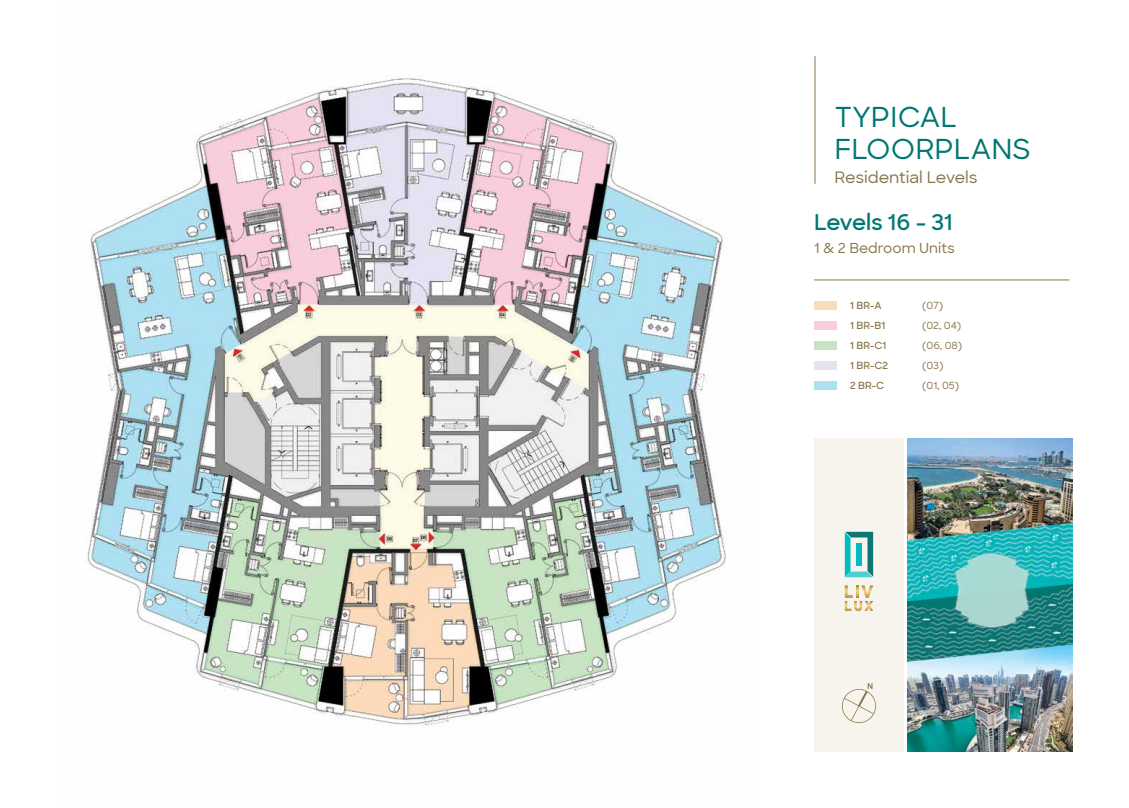
<style>
.page{position:relative;width:1129px;height:808px;background:#fff}
.page>*{position:absolute;margin:0;border:0;box-sizing:border-box;transform-origin:0 0}
.t1{font:500 28px/31.7px "Sharp Sans";color:#007772}
.t2{font:600 22px "Sharp Sans";color:#007772}
.t3{font:500 16px "Sharp Sans";color:#85754e}
.t4{font:500 14px "Sharp Sans";color:#89764b}
.t5{font:500 10px "Sharp Sans";letter-spacing:-.01em;color:#89764b}
.t6{font:600 10px "Sharp Sans";color:#89764b}
</style>
<div class="page">
<hr style="left:814px;top:280px;width:255px;height:1px;background:#89764b">
<div style="left:814px;top:361px;width:22px;height:9px;background:#e6e2f1"></div>
<div style="left:814px;top:381px;width:22px;height:9px;background:#afe1f2"></div>
<div style="left:814px;top:341px;width:22px;height:9px;background:#c6e3c3"></div>
<div style="left:814px;top:301px;width:22px;height:9px;background:#fadcba"></div>
<div style="left:814px;top:321px;width:22px;height:9px;background:#facdd9"></div>
<hr style="left:814px;top:56px;width:1px;height:128px;background:#89764b">
<img style="left:907px;top:438px;width:164px;height:313px">
<img style="left:86px;top:78px;width:640px;height:648px">
<div style="left:814px;top:438px;width:89px;height:313px;background:#f7f3ed"></div>
<svg style="left:842px;top:683px;width:34px;height:40px"></svg>
<svg style="left:844px;top:532px;width:29px;height:45px"></svg>
<svg style="left:844px;top:585px;width:29px;height:26px"></svg>
<h1 class="t1" style="left:834px;top:100px;width:198px">TYPICAL<br>FLOORPLANS</h1>
<h3 class="t3" style="left:834px;top:166px;width:144px">Residential Levels</h3>
<h2 class="t2" style="left:814px;top:206px;width:140px">Levels 16 - 31</h2>
<h3 class="t4" style="left:814px;top:237px;width:142px">1 &amp; 2 Bedroom Units</h3>
<p class="t6" style="left:850px;top:298px;width:33px">1 BR-A</p>
<p class="t5" style="left:922px;top:298px;width:23px">(07)</p>
<p class="t6" style="left:850px;top:318px;width:37px">1 BR-B1</p>
<p class="t5" style="left:922px;top:318px;width:41px">(02, 04)</p>
<p class="t6" style="left:850px;top:338px;width:38px">1 BR-C1</p>
<p class="t5" style="left:922px;top:338px;width:42px">(06, 08)</p>
<p class="t6" style="left:850px;top:358px;width:39px">1 BR-C2</p>
<p class="t5" style="left:922px;top:358px;width:23px">(03)</p>
<p class="t6" style="left:850px;top:378px;width:35px">2 BR-C</p>
<p class="t5" style="left:922px;top:378px;width:39px">(01, 05)</p>
</div>
